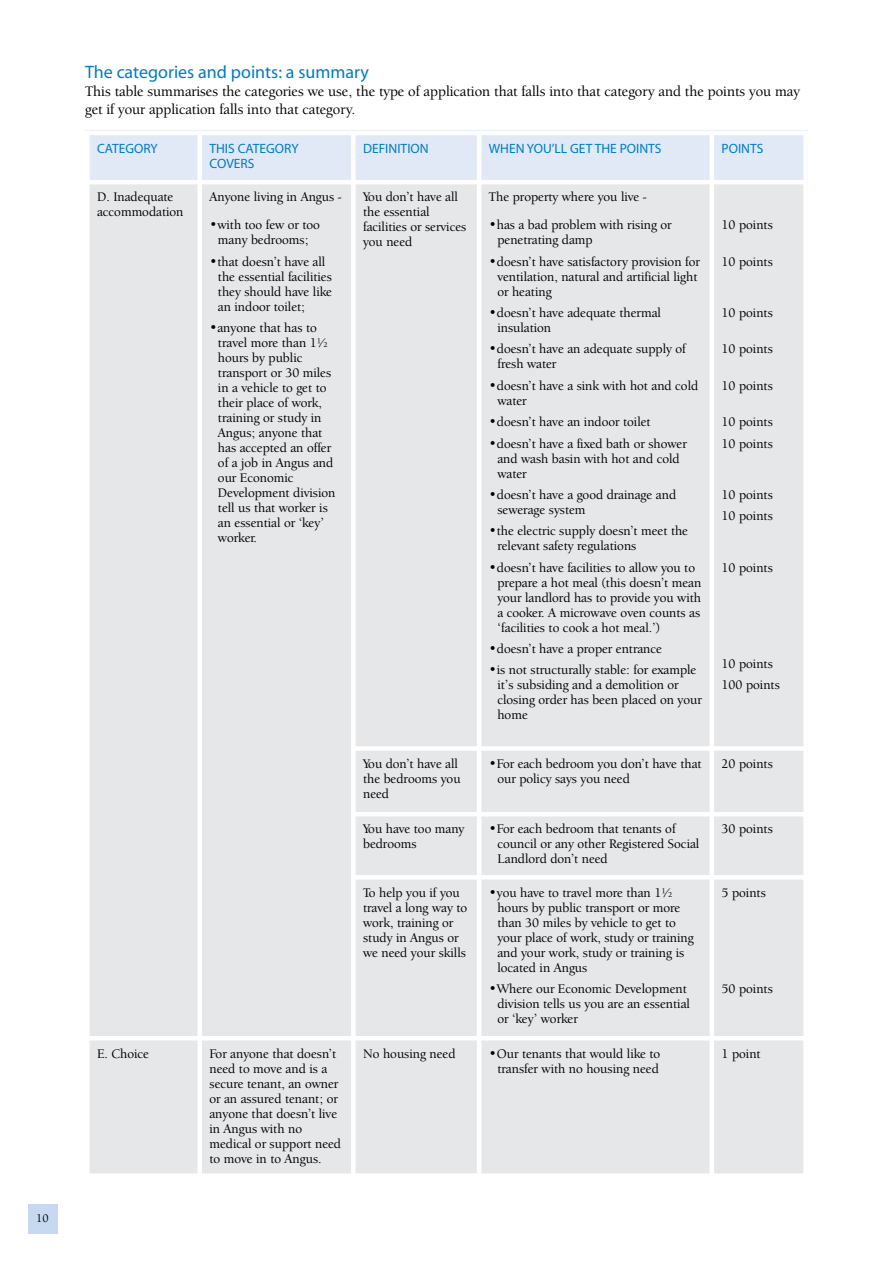
<style>
.page{position:relative;width:893px;height:1263px;background:#fff}
.page>*{position:absolute;margin:0;border:0;box-sizing:border-box;transform-origin:0 0}
.t1{font:18px "Myriad";color:#007bc3}
.t2{font:500 15px/18px "Berkeley Oldstyle IT Cby BT";color:#000}
.t3{font:500 13.5px/15px "Berkeley Oldstyle IT Cby BT";color:#000}
.t4{font:13.5px/15px "Myriad Pro";color:#007bc3}
.t5{font:500 12px "Berkeley Oldstyle IT Cby BT";color:#000}
</style>
<div class="page">
<div style="left:28px;top:1204px;width:29px;height:30px;background:#c7d9f0"></div>
<div style="left:85px;top:131px;width:115px;height:51px;background:#e1e9f7"></div>
<div style="left:200px;top:131px;width:153px;height:51px;background:#e1e9f7"></div>
<div style="left:353px;top:131px;width:126px;height:51px;background:#e1e9f7"></div>
<div style="left:479px;top:131px;width:233px;height:51px;background:#e1e9f7"></div>
<div style="left:712px;top:131px;width:96px;height:51px;background:#e1e9f7"></div>
<div style="left:85px;top:182px;width:115px;height:856px;background:#e6e7e8"></div>
<div style="left:200px;top:182px;width:153px;height:856px;background:#e6e7e8"></div>
<div style="left:353px;top:182px;width:126px;height:566px;background:#e6e7e8"></div>
<div style="left:479px;top:182px;width:233px;height:566px;background:#e6e7e8"></div>
<div style="left:712px;top:182px;width:96px;height:566px;background:#e6e7e8"></div>
<div style="left:353px;top:748px;width:126px;height:66px;background:#e6e7e8"></div>
<div style="left:479px;top:748px;width:233px;height:66px;background:#e6e7e8"></div>
<div style="left:712px;top:748px;width:96px;height:66px;background:#e6e7e8"></div>
<div style="left:353px;top:814px;width:126px;height:63px;background:#e6e7e8"></div>
<div style="left:479px;top:814px;width:233px;height:63px;background:#e6e7e8"></div>
<div style="left:712px;top:814px;width:96px;height:63px;background:#e6e7e8"></div>
<div style="left:353px;top:877px;width:126px;height:161px;background:#e6e7e8"></div>
<div style="left:479px;top:877px;width:233px;height:161px;background:#e6e7e8"></div>
<div style="left:712px;top:877px;width:96px;height:161px;background:#e6e7e8"></div>
<div style="left:85px;top:1038px;width:115px;height:140px;background:#e6e7e8"></div>
<div style="left:200px;top:1038px;width:153px;height:140px;background:#e6e7e8"></div>
<div style="left:353px;top:1038px;width:126px;height:140px;background:#e6e7e8"></div>
<div style="left:479px;top:1038px;width:233px;height:140px;background:#e6e7e8"></div>
<div style="left:712px;top:1038px;width:96px;height:140px;background:#e6e7e8"></div>
<div style="left:85px;top:131px;width:5px;height:1047px;background:#fff"></div>
<div style="left:197px;top:131px;width:5px;height:1047px;background:#fff"></div>
<div style="left:351px;top:131px;width:5px;height:1047px;background:#fff"></div>
<hr style="left:477px;top:131px;width:4px;height:1047px;background:#fff">
<hr style="left:710px;top:131px;width:4px;height:1047px;background:#fff">
<div style="left:803px;top:131px;width:5px;height:1047px;background:#fff"></div>
<hr style="left:85px;top:131px;width:723px;height:4px;background:#fff">
<hr style="left:85px;top:180px;width:723px;height:4px;background:#fff">
<div style="left:351px;top:746px;width:457px;height:5px;background:#fff"></div>
<hr style="left:351px;top:812px;width:457px;height:4px;background:#fff">
<div style="left:351px;top:875px;width:457px;height:5px;background:#fff"></div>
<hr style="left:85px;top:1036px;width:723px;height:4px;background:#fff">
<div style="left:85px;top:1173px;width:723px;height:5px;background:#fff"></div>
<p class="t5" style="left:36px;top:1213px;width:14px">10</p>
<h1 class="t1" style="left:85px;top:65px;width:285px">The categories and points: a summary</h1>
<p class="t2" style="left:85px;top:84px;width:716px">This table summarises the categories we use, the type of application that falls into that category and the points you may get if your application falls into that category.</p>
<p class="t4" style="left:97px;top:142px;width:62px">CATEGORY</p>
<p class="t4" style="left:209px;top:142px;width:91px">THIS CATEGORY<br>COVERS</p>
<p class="t4" style="left:363px;top:142px;width:67px">DEFINITION</p>
<p class="t4" style="left:489px;top:142px;width:174px">WHEN YOU’LL GET THE POINTS</p>
<p class="t4" style="left:722px;top:142px;width:43px">POINTS</p>
<p class="t3" style="left:97px;top:191px;width:88px">D. Inadequate accommodation</p>
<p class="t3" style="left:209px;top:191px;width:134px">Anyone living in Angus -</p>
<p class="t3" style="left:209px;top:219px;width:112px;text-align:center">•with too few or too many bedrooms;</p>
<p class="t3" style="left:218px;top:255px;width:115px;text-indent:-9px">•that doesn’t have all the essential facilities they should have like an indoor toilet;</p>
<p class="t3" style="left:218px;top:321px;width:119px;text-indent:-9px">•anyone that has to travel more than 1½ hours by public transport or 30 miles in a vehicle to get to their place of work, training or study in<br>Angus; anyone that has accepted an offer of a job in Angus and our Economic<br>Development division tell us that worker is an essential or ‘key’ worker.</p>
<p class="t3" style="left:363px;top:191px;width:105px">You don’t have all the essential facilities or services you need</p>
<p class="t3" style="left:489px;top:191px;width:159px">The property where you live -</p>
<p class="t3" style="left:497px;top:219px;width:176px;text-indent:-9px">•has a bad problem with rising or penetrating damp</p>
<p class="t3" style="left:497px;top:255px;width:204px;text-indent:-9px">•doesn’t have satisfactory provision for ventilation, natural and artificial light or heating</p>
<p class="t3" style="left:497px;top:306px;width:165px;text-indent:-9px">•doesn’t have adequate thermal insulation</p>
<p class="t3" style="left:497px;top:343px;width:190px;text-indent:-9px">•doesn’t have an adequate supply of fresh water</p>
<p class="t3" style="left:497px;top:379px;width:202px;text-indent:-9px">•doesn’t have a sink with hot and cold water</p>
<p class="t3" style="left:489px;top:415px;width:163px">•doesn’t have an indoor toilet</p>
<p class="t3" style="left:497px;top:437px;width:191px;text-indent:-9px">•doesn’t have a fixed bath or shower and wash basin with hot and cold water</p>
<p class="t3" style="left:497px;top:488px;width:180px;text-indent:-9px">•doesn’t have a good drainage and sewerage system</p>
<p class="t3" style="left:497px;top:525px;width:192px;text-indent:-9px">•the electric supply doesn’t meet the relevant safety regulations</p>
<p class="t3" style="left:497px;top:561px;width:205px;text-indent:-9px">•doesn’t have facilities to allow you to prepare a hot meal (this doesn’t mean your landlord has to provide you with a cooker. A microwave oven counts as ‘facilities to cook a hot meal.’)</p>
<p class="t3" style="left:489px;top:642px;width:175px">•doesn’t have a proper entrance</p>
<p class="t3" style="left:497px;top:664px;width:206px;text-indent:-9px">•is not structurally stable: for example it’s subsiding and a demolition or closing order has been placed on your home</p>
<p class="t3" style="left:722px;top:219px;width:53px">10 points</p>
<p class="t3" style="left:722px;top:255px;width:53px">10 points</p>
<p class="t3" style="left:722px;top:306px;width:53px">10 points</p>
<p class="t3" style="left:722px;top:343px;width:53px">10 points</p>
<p class="t3" style="left:722px;top:379px;width:53px">10 points</p>
<p class="t3" style="left:722px;top:412px;width:53px;line-height:21.5px">10 points<br>10 points</p>
<p class="t3" style="left:722px;top:485px;width:53px;line-height:21.5px">10 points<br>10 points</p>
<p class="t3" style="left:722px;top:561px;width:53px">10 points</p>
<p class="t3" style="left:722px;top:654px;width:60px;line-height:21.5px">10 points<br>100 points</p>
<p class="t3" style="left:363px;top:757px;width:99px">You don’t have all the bedrooms you need</p>
<p class="t3" style="left:497px;top:757px;width:206px;text-indent:-9px">•For each bedroom you don’t have that our policy says you need</p>
<p class="t3" style="left:722px;top:757px;width:53px">20 points</p>
<p class="t3" style="left:363px;top:823px;width:103px">You have too many bedrooms</p>
<p class="t3" style="left:497px;top:823px;width:203px;text-indent:-9px">•For each bedroom that tenants of council or any other Registered Social<br>Landlord don’t need</p>
<p class="t3" style="left:722px;top:823px;width:53px">30 points</p>
<p class="t3" style="left:363px;top:886px;width:106px">To help you if you travel a long way to work, training or study in Angus or we need your skills</p>
<p class="t3" style="left:497px;top:886px;width:198px;text-indent:-9px">•you have to travel more than 1½ hours by public transport or more than 30 miles by vehicle to get to your place of work, study or training and your work, study or training is located in Angus</p>
<p class="t3" style="left:497px;top:982px;width:194px;text-indent:-9px">•Where our Economic Development division tells us you are an essential or ‘key’ worker</p>
<p class="t3" style="left:722px;top:886px;width:46px">5 points</p>
<p class="t3" style="left:722px;top:982px;width:53px">50 points</p>
<p class="t3" style="left:97px;top:1047px;width:54px">E. Choice</p>
<p class="t3" style="left:209px;top:1047px;width:133px">For anyone that doesn’t need to move and is a secure tenant, an owner or an assured tenant; or anyone that doesn’t live in Angus with no medical or support need to move in to Angus.</p>
<p class="t3" style="left:363px;top:1047px;width:94px">No housing need</p>
<p class="t3" style="left:489px;top:1047px;width:173px;text-align:center">•Our tenants that would like to transfer with no housing need</p>
<p class="t3" style="left:722px;top:1047px;width:41px">1 point</p>
</div>
